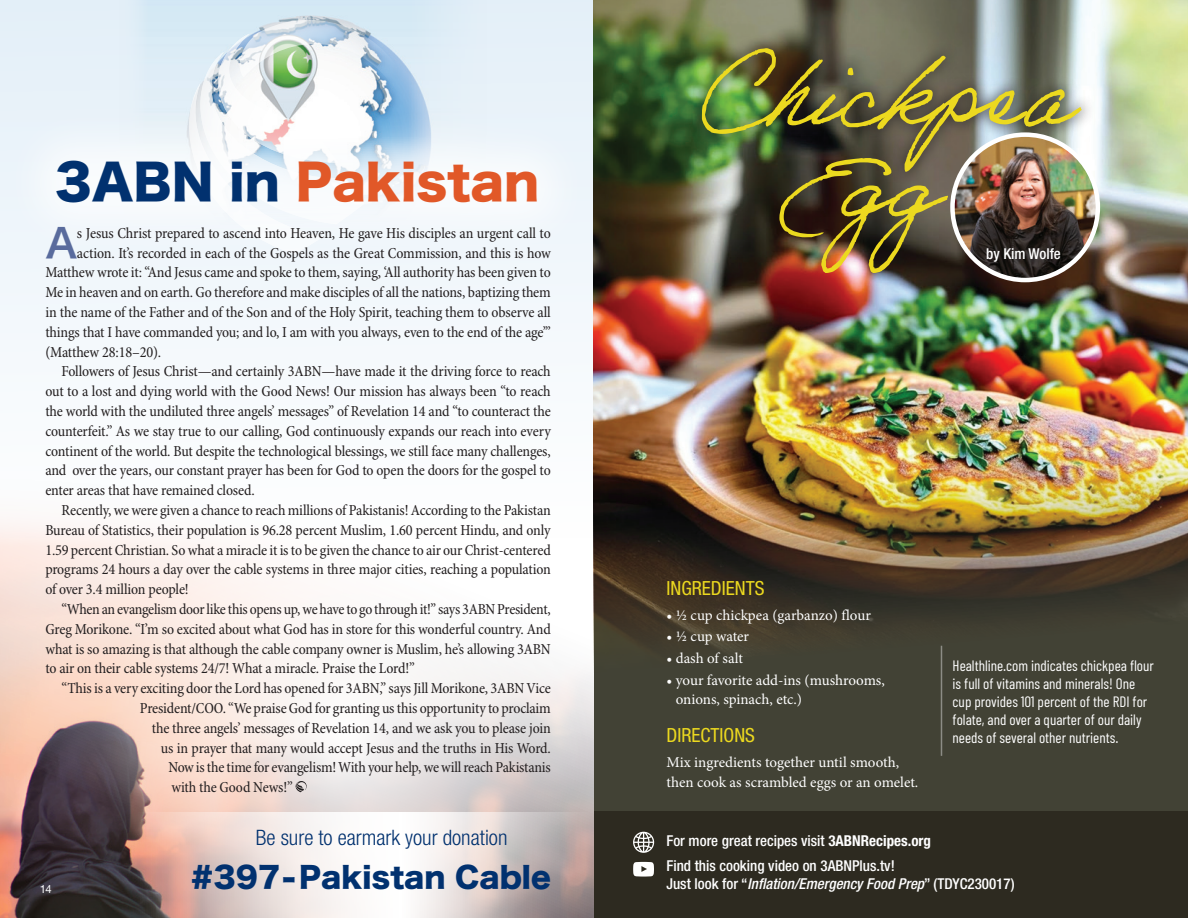
<style>
.page{position:relative;width:1188px;height:918px;background:#fff}
.page>*{position:absolute;margin:0;border:0;box-sizing:border-box;transform-origin:0 0}
.t1{font:90.6px "Adobe Handwriting Ernie";color:#ecd91f}
.t2{font:48px "Hira Kaku Std W8";color:#e15828}
.Body{font:39.6px "Hira Kaku Pro W6";color:#596b9d}
.t3{font:28.8px "Hira Kaku Std W8";color:#01316f}
.t4{font:300 condensed 21.3px "Helvetica Neue LT Pro";color:#01316f}
.t5{font:condensed 19.5px "Helvetica Neue LT Pro";color:#ecd91f}
.Body-2{font:condensed 15.3px/19.8px "Minion Pro";letter-spacing:-.015em;color:#231f20;text-align:justify}
.t6{font:15px/19.5px "Minion Pro";color:#fff}
.t7{font:15px/18px "Barlow Condensed";color:#fff}
.t8{font:500 condensed 15px/18px "Helvetica Neue LT Pro";color:#fff}
.t9{font:11.25px "Helvetica Neue LT Pro";color:#fff}
.s1{color:#01316f}
.s2{font-weight:700}
.s3{font-style:italic}
</style>
<div class="page">
<img style="left:0;top:465px;width:594px;height:453px">
<svg style="left:0;top:0;width:593px;height:538px;fill:#f6fafc"></svg>
<img style="left:117px;top:0;width:370px;height:330px">
<div style="left:594px;top:0;width:594px;height:847px;background:#424235"></div>
<img style="left:594px;top:0;width:594px;height:723px">
<div style="left:594px;top:812px;width:594px;height:106px;background:#2d2a20"></div>
<svg style="left:633px;top:862px;width:21px;height:15px"></svg>
<svg style="left:633px;top:832px;width:21px;height:21px"></svg>
<div style="left:688px;top:34px;width:407px;height:152px;background:#231f20;opacity:.75"></div>
<img style="left:952px;top:135px;width:146px;height:145px;border-radius:73px">
<div style="left:950px;top:132px;width:150px;height:150px;border:4px solid #fff;border-radius:50%"></div>
<hr style="left:941px;top:646px;width:1px;height:110px;background:#fff">
<svg style="left:175px;top:20px;width:242px;height:86px"></svg>
<div style="left:1px;top:106px;width:592px;height:154px;background:#fff;opacity:.75"></div>
<svg style="left:99px;top:485px;width:493px;height:433px"></svg>
<svg style="left:295px;top:781px;width:12px;height:11px"></svg>
<svg style="left:136px;top:812px;width:458px;height:106px"></svg>
<p class="t2" style="left:55px;top:156px;width:486px"><span class="s1">3ABN in</span> Pakistan</p>
<p class="Body" style="left:45px;top:207px;width:34px">A</p>
<p class="Body-2" style="left:77px;top:224px;width:475px">s Jesus Christ prepared to ascend into Heaven, He gave His disciples an urgent call to</p>
<p class="Body-2" style="left:77px;top:243px;width:475px">action. It’s recorded in each of the Gospels as the Great Commission, and this is how</p>
<p class="Body-2" style="left:45px;top:263px;width:507px">Matthew wrote it: “And Jesus came and spoke to them, saying, ‘All authority has been given to</p>
<p class="Body-2" style="left:45px;top:283px;width:507px">Me in heaven and on earth. Go therefore and make disciples of all the nations, baptizing them</p>
<p class="Body-2" style="left:45px;top:303px;width:507px">in the name of the Father and of the Son and of the Holy Spirit, teaching them to observe all</p>
<p class="Body-2" style="left:45px;top:323px;width:507px">things that I have commanded you; and lo, I am with you always, even to the end of the age’”</p>
<p class="Body-2" style="left:45px;top:342px;width:117px">(Matthew 28:18–20).</p>
<p class="Body-2" style="left:45px;top:362px;width:507px;text-indent:16px">Followers of Jesus Christ—and certainly 3ABN—have made it the driving force to reach out to a lost and dying world with the Good News! Our mission has always been “to reach the world with the undiluted three angels’ messages” of Revelation 14 and “to counteract the counterfeit.” As we stay true to our calling, God continuously expands our reach into every continent of the world. But despite the technological blessings, we still face many challenges, and over the years, our constant prayer has been for God to open the doors for the gospel to enter areas that have remained closed.</p>
<p class="Body-2" style="left:45px;top:501px;width:507px;text-indent:16px">Recently, we were given a chance to reach millions of Pakistanis! According to the Pakistan Bureau of Statistics, their population is 96.28 percent Muslim, 1.60 percent Hindu, and only 1.59 percent Christian. So what a miracle it is to be given the chance to air our Christ-centered programs 24 hours a day over the cable systems in three major cities, reaching a population of over 3.4 million people!</p>
<p class="Body-2" style="left:45px;top:600px;width:507px;text-indent:16px">“When an evangelism door like this opens up, we have to go through it!” says 3ABN President, Greg Morikone. “I’m so excited about what God has in store for this wonderful country. And what is so amazing is that although the cable company owner is Muslim, he’s allowing 3ABN to air on their cable systems 24/7! What a miracle. Praise the Lord!”</p>
<p class="Body-2" style="left:62px;top:679px;width:491px">“This is a very exciting door the Lord has opened for 3ABN,” says Jill Morikone, 3ABN Vice</p>
<p class="Body-2" style="left:140px;top:699px;width:413px">President/COO. “We praise God for granting us this opportunity to proclaim</p>
<p class="Body-2" style="left:152px;top:719px;width:400px">the three angels’ messages of Revelation 14, and we ask you to please join</p>
<p class="Body-2" style="left:161px;top:738px;width:392px">us in prayer that many would accept Jesus and the truths in His Word.</p>
<p class="Body-2" style="left:168px;top:758px;width:384px">Now is the time for evangelism! With your help, we will reach Pakistanis</p>
<p class="Body-2" style="left:171px;top:778px;width:123px">with the Good News!”</p>
<p class="t9" style="left:40px;top:882px;width:13px">14</p>
<p class="t4" style="left:256px;top:825px;width:253px">Be sure to earmark your donation</p>
<p class="t3" style="left:191px;top:861px;width:361px">#397 - Pakistan Cable</p>
<p class="t1" style="left:699px;top:41px;width:374px">Chickpea</p>
<p class="t1" style="left:776px;top:136px;width:157px">Eg g</p>
<p class="t8" style="left:986px;top:245px;width:76px">by Kim Wolfe</p>
<p class="t5" style="left:667px;top:576px;width:99px">INGREDIENTS</p>
<p class="t6" style="left:667px;top:605px;width:206px">• ½ cup chickpea (garbanzo) flour</p>
<p class="t6" style="left:667px;top:627px;width:84px">• ½ cup water</p>
<p class="t6" style="left:667px;top:649px;width:78px">• dash of salt</p>
<p class="t6" style="left:676px;top:670px;width:211px;text-indent:-9px">• your favorite add-ins (mushrooms, onions, spinach, etc.)</p>
<p class="t5" style="left:667px;top:724px;width:90px">DIRECTIONS</p>
<p class="t6" style="left:667px;top:753px;width:253px">Mix ingredients together until smooth, then cook as scrambled eggs or an omelet.</p>
<p class="t7" style="left:953px;top:656px;width:203px">Healthline.com indicates chickpea flour is full of vitamins and minerals! One cup provides 101 percent of the RDI for folate, and over a quarter of our daily needs of several other nutrients.</p>
<p class="t8" style="left:666px;top:831px;width:266px">For more great recipes visit <span class="s2">3ABNRecipes.org</span></p>
<p class="t8" style="left:666px;top:856px;width:350px">Find this cooking video on 3ABNPlus.tv!<br>Just look for “<span class="s3">Inflation/Emergency Food Prep</span>” (TDYC230017)</p>
</div>
